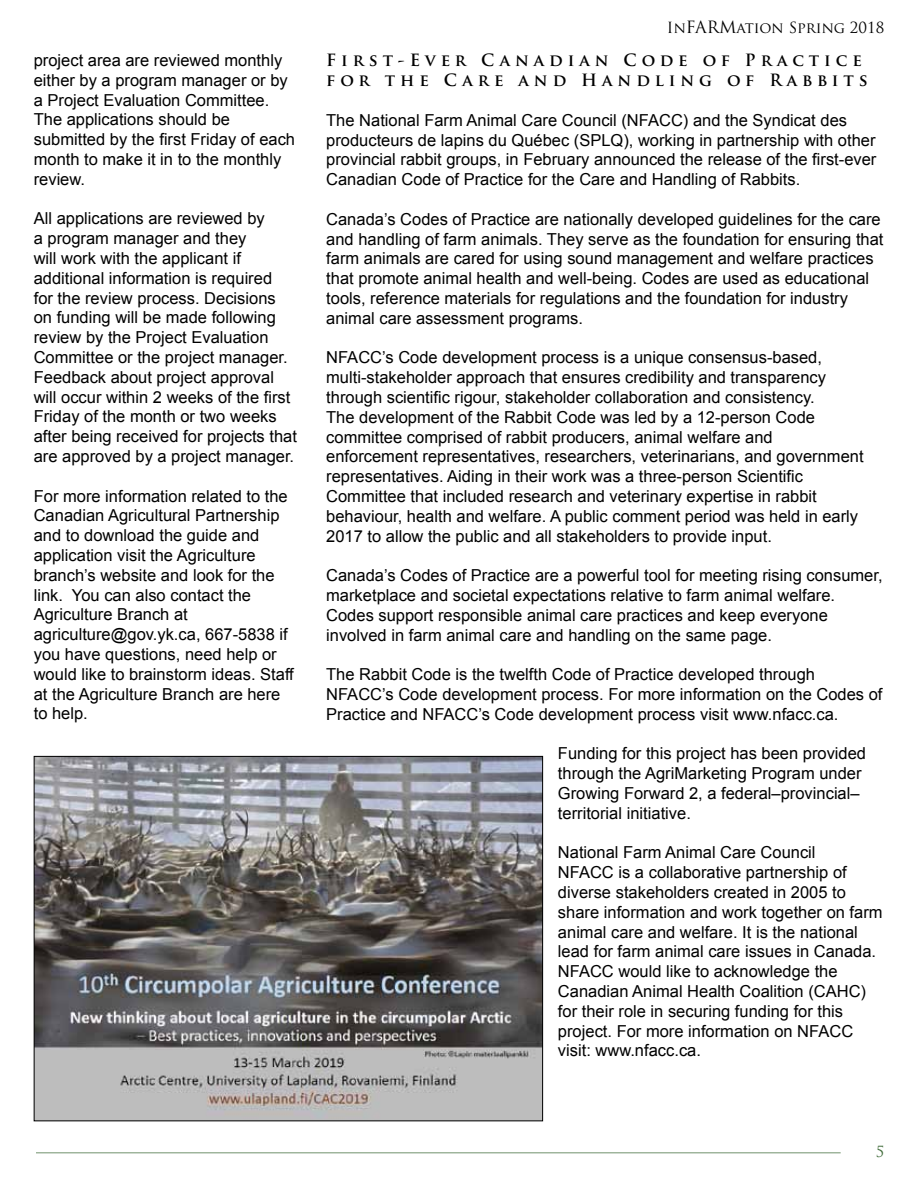
<style>
.page{position:relative;width:918px;height:1188px;background:#fff}
.page>*{position:absolute;margin:0;border:0;box-sizing:border-box;transform-origin:0 0}
.t1{font:16.5px/19.8px "Arial";color:#000}
.t2{font:700 16.5px/19.8px "Trajan Pro";letter-spacing:.3em;color:#000}
.t3{font:15px "Trajan Pro";color:#000}
.t4{font:15px "Trajan Pro";color:#406c3a}
.s1{font-size:16.5px}
</style>
<div class="page">
<hr style="left:36px;top:1152px;width:805px;height:2px;background:#406c3a">
<img style="left:36px;top:758px;width:505px;height:361px">
<p class="t1" style="left:34px;top:50px;width:263px">project area are reviewed monthly either by a program manager or by a Project Evaluation Committee.<br>The applications should be submitted by the first Friday of each month to make it in to the monthly review.</p>
<p class="t1" style="left:34px;top:209px;width:265px">All applications are reviewed by<br>a program manager and they<br>will work with the applicant if additional information is required<br>for the review process. Decisions on funding will be made following review by the Project Evaluation Committee or the project manager.<br>Feedback about project approval will occur within 2 weeks of the first Friday of the month or two weeks after being received for projects that are approved by a project manager.</p>
<p class="t1" style="left:34px;top:486px;width:262px">For more information related to the<br>Canadian Agricultural Partnership and to download the guide and application visit the Agriculture branch’s website and look for the link. You can also contact the<br>Agriculture Branch at agriculture@gov.yk.ca, 667-5838 if you have questions, need help or would like to brainstorm ideas. Staff at the Agriculture Branch are here to help.</p>
<p class="t3" style="left:667px;top:18px;width:219px">In<span class="s1">FARM</span>ation Spring 2018</p>
<p class="t2" style="left:326px;top:51px;width:543px">First-Ever Canadian Code of Practice for the Care and Handling of Rabbits</p>
<p class="t1" style="left:326px;top:110px;width:552px">The National Farm Animal Care Council (NFACC) and the Syndicat des producteurs de lapins du Québec (SPLQ), working in partnership with other provincial rabbit groups, in February announced the release of the first-ever Canadian Code of Practice for the Care and Handling of Rabbits.</p>
<p class="t1" style="left:326px;top:209px;width:559px">Canada’s Codes of Practice are nationally developed guidelines for the care and handling of farm animals. They serve as the foundation for ensuring that farm animals are cared for using sound management and welfare practices that promote animal health and well-being. Codes are used as educational tools, reference materials for regulations and the foundation for industry animal care assessment programs.</p>
<p class="t1" style="left:326px;top:348px;width:539px">NFACC’s Code development process is a unique consensus-based, multi-stakeholder approach that ensures credibility and transparency through scientific rigour, stakeholder collaboration and consistency.<br>The development of the Rabbit Code was led by a 12-person Code committee comprised of rabbit producers, animal welfare and enforcement representatives, researchers, veterinarians, and government representatives. Aiding in their work was a three-person Scientific Committee that included research and veterinary expertise in rabbit behaviour, health and welfare. A public comment period was held in early 2017 to allow the public and all stakeholders to provide input.</p>
<p class="t1" style="left:326px;top:566px;width:558px">Canada’s Codes of Practice are a powerful tool for meeting rising consumer, marketplace and societal expectations relative to farm animal welfare.<br>Codes support responsible animal care practices and keep everyone involved in farm animal care and handling on the same page.</p>
<p class="t1" style="left:326px;top:665px;width:558px">The Rabbit Code is the twelfth Code of Practice developed through<br>NFACC’s Code development process. For more information on the Codes of<br>Practice and NFACC’s Code development process visit www.nfacc.ca.</p>
<p class="t1" style="left:558px;top:744px;width:310px">Funding for this project has been provided through the AgriMarketing Program under Growing Forward 2, a federal–provincial– territorial initiative.</p>
<p class="t1" style="left:558px;top:843px;width:326px">National Farm Animal Care Council<br>NFACC is a collaborative partnership of diverse stakeholders created in 2005 to share information and work together on farm animal care and welfare. It is the national lead for farm animal care issues in Canada.<br>NFACC would like to acknowledge the Canadian Animal Health Coalition (CAHC) for their role in securing funding for this project. For more information on NFACC visit: www.nfacc.ca.</p>
<p class="t4" style="left:876px;top:1142px;width:10px">5</p>
</div>
